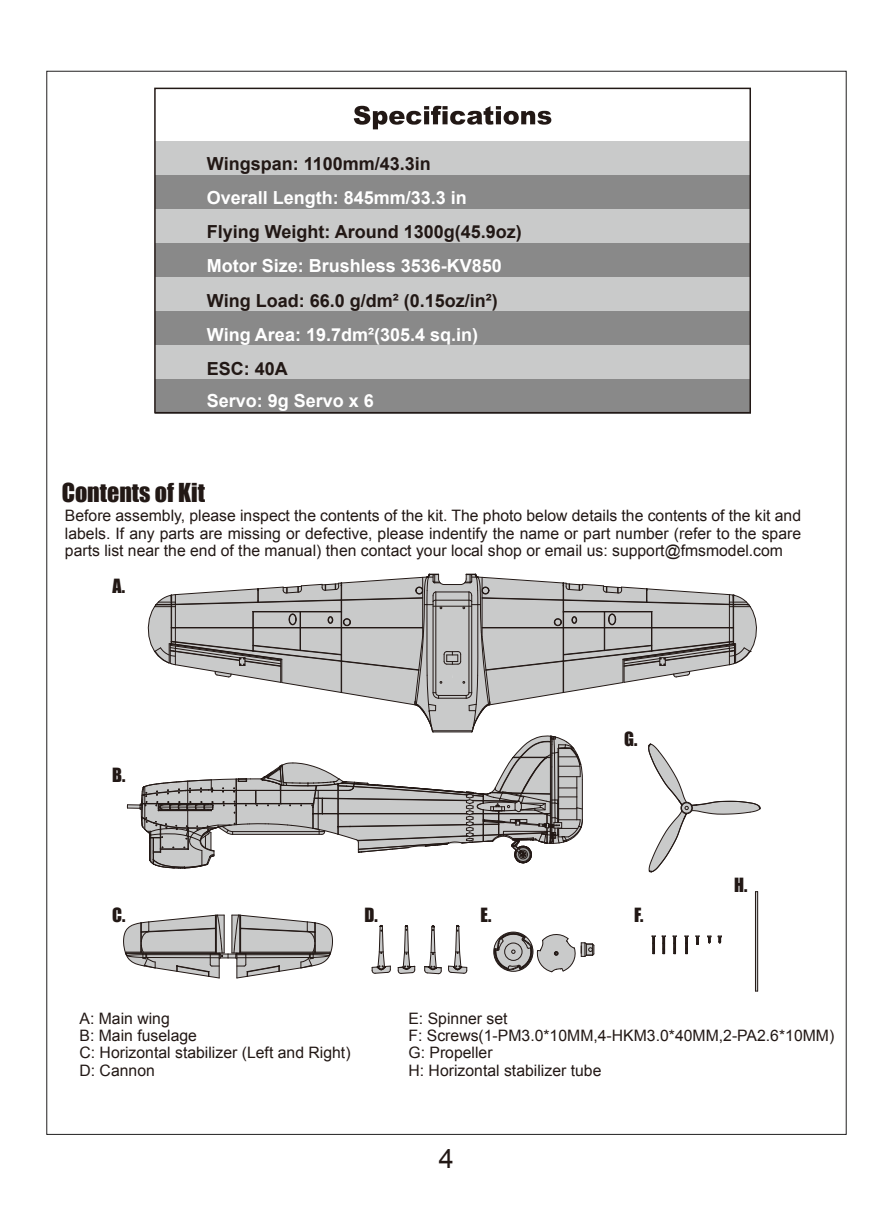
<style>
.page{position:relative;width:893px;height:1212px;background:#fff}
.page>*{position:absolute;margin:0;border:0;box-sizing:border-box;transform-origin:0 0}
.t1{font:27px "Arial";color:#221815}
.t2{font:24px "Impact";color:#221815}
.t3{font:700 18px "Arial";color:#fff}
.t4{font:700 18px "Arial";color:#221815}
.t5{font:18px "Impact";color:#221815}
.t6{font:15.75px/17.2px "Arial";color:#221815}
</style>
<div class="page">
<div style="left:155px;top:141px;width:595px;height:34px;background:#c9caca"></div>
<div style="left:155px;top:175px;width:595px;height:34px;background:#898989"></div>
<div style="left:155px;top:209px;width:595px;height:34px;background:#c9caca"></div>
<div style="left:155px;top:243px;width:595px;height:34px;background:#898989"></div>
<div style="left:155px;top:277px;width:595px;height:34px;background:#c9caca"></div>
<div style="left:155px;top:311px;width:595px;height:34px;background:#898989"></div>
<div style="left:155px;top:345px;width:595px;height:34px;background:#c9caca"></div>
<div style="left:155px;top:379px;width:595px;height:35px;background:#898989"></div>
<div style="left:154px;top:88px;width:597px;height:325px;border:2px solid #221815"></div>
<svg style="left:354px;top:106px;width:197px;height:23px"></svg>
<hr style="left:755px;top:892px;width:3px;height:99px;background:#c9caca">
<svg style="left:123px;top:914px;width:210px;height:64px"></svg>
<hr style="left:757px;top:892px;width:1px;height:99px;background:#221815">
<hr style="left:755px;top:892px;width:1px;height:99px;background:#221815">
<svg style="left:398px;top:925px;width:18px;height:49px"></svg>
<svg style="left:372px;top:925px;width:19px;height:49px"></svg>
<svg style="left:424px;top:925px;width:18px;height:49px"></svg>
<svg style="left:448px;top:925px;width:19px;height:49px"></svg>
<svg style="left:651px;top:935px;width:15px;height:19px"></svg>
<svg style="left:672px;top:935px;width:5px;height:19px"></svg>
<svg style="left:684px;top:935px;width:5px;height:19px"></svg>
<svg style="left:695px;top:935px;width:5px;height:10px"></svg>
<svg style="left:707px;top:936px;width:5px;height:8px"></svg>
<svg style="left:718px;top:936px;width:4px;height:8px"></svg>
<svg style="left:127px;top:573px;width:634px;height:299px"></svg>
<svg style="left:493px;top:931px;width:102px;height:41px"></svg>
<p class="t4" style="left:207px;top:152px;width:225px">Wingspan: 1100mm/43.3in</p>
<p class="t3" style="left:207px;top:186px;width:262px">Overall Length: 845mm/33.3 in</p>
<p class="t4" style="left:207px;top:220px;width:317px">Flying Weight: Around 1300g(45.9oz)</p>
<p class="t3" style="left:207px;top:254px;width:297px">Motor Size: Brushless 3536-KV850</p>
<p class="t4" style="left:207px;top:288px;width:292px">Wing Load: 66.0 g/dm² (0.15oz/in²)</p>
<p class="t3" style="left:207px;top:322px;width:273px">Wing Area: 19.7dm²(305.4 sq.in)</p>
<p class="t4" style="left:207px;top:356px;width:83px">ESC: 40A</p>
<p class="t3" style="left:207px;top:389px;width:169px">Servo: 9g Servo x 6</p>
<h2 class="t2" style="left:62px;top:474px;width:145px">Contents of Kit</h2>
<p class="t6" style="left:65px;top:507px;width:738px;text-align:justify">Before assembly, please inspect the contents of the kit. The photo below details the contents of the kit and labels. If any parts are missing or defective, please indentify the name or part number (refer to the spare parts list near the end of the manual) then contact your local shop or email us: support@fmsmodel.com</p>
<p class="t5" style="left:112px;top:572px;width:14px">A.</p>
<p class="t5" style="left:112px;top:761px;width:15px">B.</p>
<p class="t5" style="left:624px;top:725px;width:15px">G.</p>
<p class="t5" style="left:112px;top:901px;width:15px">C.</p>
<p class="t5" style="left:365px;top:901px;width:15px">D.</p>
<p class="t5" style="left:481px;top:901px;width:12px">E.</p>
<p class="t5" style="left:634px;top:901px;width:11px">F.</p>
<p class="t5" style="left:734px;top:871px;width:15px">H.</p>
<p class="t6" style="left:79px;top:1010px;width:273px">A: Main wing<br>B: Main fuselage<br>C: Horizontal stabilizer (Left and Right)<br>D: Cannon</p>
<p class="t6" style="left:408px;top:1010px;width:427px">E: Spinner set<br>F: Screws(1-PM3.0*10MM,4-HKM3.0*40MM,2-PA2.6*10MM)<br>G: Propeller<br>H: Horizontal stabilizer tube</p>
<h1 class="t1" style="left:439px;top:1141px;width:17px">4</h1>
</div>
